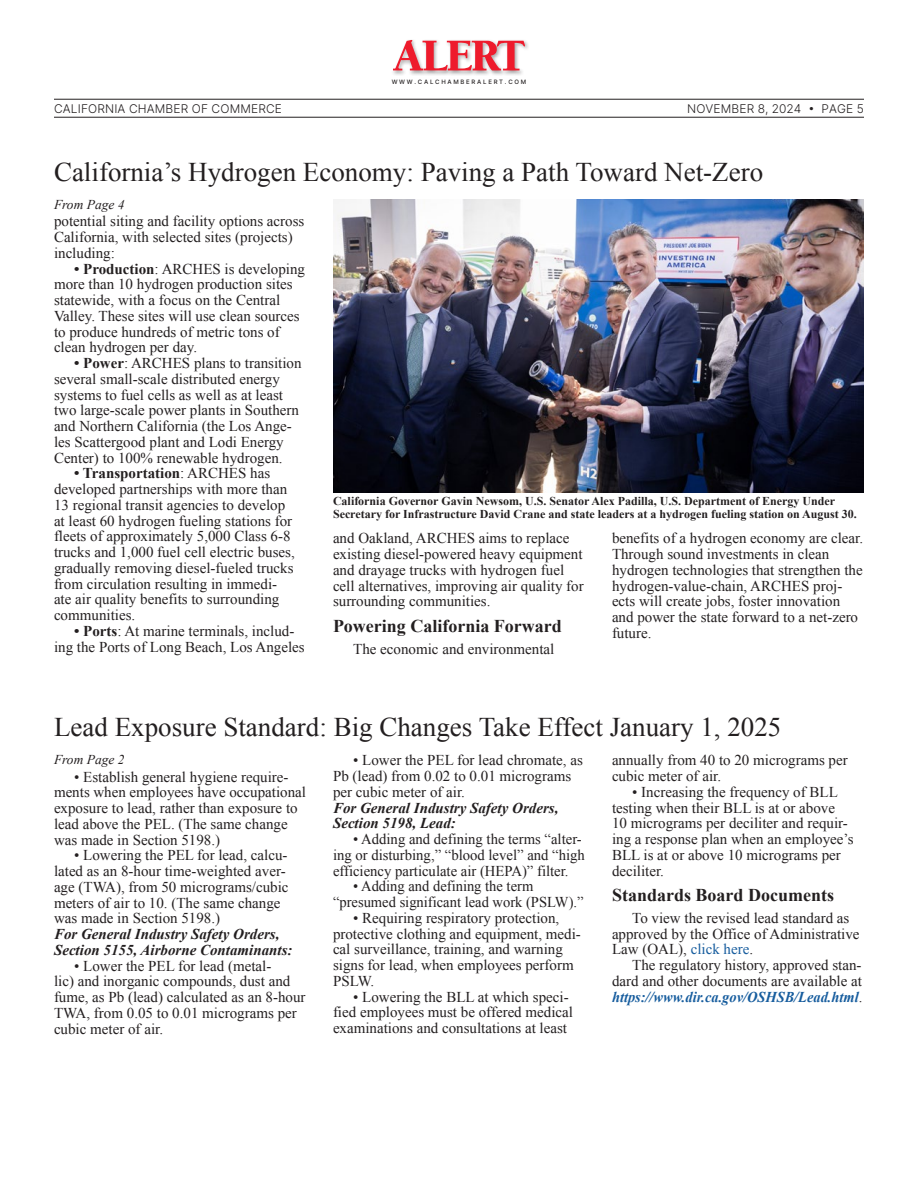
<style>
.page{position:relative;width:918px;height:1188px;background:#fff}
.page>*{position:absolute;margin:0;border:0;box-sizing:border-box;transform-origin:0 0}
._18_18_head{font:27px "Times New Roman";color:#231f20}
.subhead{font:700 18px "Times New Roman";color:#231f20}
.Body{font:15px/15.8px "Times New Roman";color:#231f20}
.Bold_to{font:15px/15.8px "Times New Roman";color:#231f20}
.Sub-Head_two{font:italic 700 15px/15.8px "Times New Roman";color:#231f20}
.From_Page{font:italic 13.5px "Times New Roman";color:#231f20}
.t1{font:700 12px/12.8px "Times New Roman";color:#231f20}
.t2{font:12px "Inter";letter-spacing:.01em;color:#231f20}
.t3{font:6px "Inter";letter-spacing:.29em;color:#231f20}
.s1{font-weight:700}
.s2{color:#175d9e}
.s3{font-weight:700;font-style:italic;color:#175d9e}
</style>
<div class="page">
<hr style="left:54px;top:99px;width:810px;height:1px;background:#231f20">
<hr style="left:54px;top:117px;width:810px;height:1px;background:#231f20">
<div style="left:391px;top:38px;width:139px;height:37px;background:#231f20;opacity:.4"></div>
<svg style="left:393px;top:40px;width:133px;height:30px"></svg>
<img style="left:333px;top:200px;width:531px;height:292px">
<p class="t3" style="left:392px;top:77px;width:136px">WWW.CALCHAMBERALERT.COM</p>
<p class="t2" style="left:54px;top:100px;width:229px">CALIFORNIA CHAMBER OF COMMERCE</p>
<p class="t2" style="left:687px;top:100px;width:178px">NOVEMBER 8, 2024 • PAGE 5</p>
<p class="_18_18_head" style="left:54px;top:154px;width:711px">California’s Hydrogen Economy: Paving a Path Toward Net-Zero</p>
<p class="From_Page" style="left:54px;top:195px;width:72px">From Page 4</p>
<p class="Body" style="left:54px;top:213px;width:252px">potential siting and facility options across<br>California, with selected sites (projects) including:</p>
<p class="Bold_to" style="left:54px;top:261px;width:253px;text-indent:20px"><span class="s1">• Production</span>: ARCHES is developing more than 10 hydrogen production sites statewide, with a focus on the Central Valley. These sites will use clean sources to produce hundreds of metric tons of clean hydrogen per day.</p>
<p class="Bold_to" style="left:54px;top:355px;width:249px;text-indent:20px"><span class="s1">• Power</span>: ARCHES plans to transition several small-scale distributed energy systems to fuel cells as well as at least two large-scale power plants in Southern and Northern California (the Los Ange&shy;les Scattergood plant and Lodi Energy Center) to 100% renewable hydrogen.</p>
<p class="Bold_to" style="left:54px;top:465px;width:242px;text-indent:20px"><span class="s1">• Transportation</span>: ARCHES has developed partnerships with more than 13 regional transit agencies to develop at least 60 hydrogen fueling stations for fleets of approximately 5,000 Class 6-8 trucks and 1,000 fuel cell electric buses, gradually removing diesel-fueled trucks from circulation resulting in immedi&shy;ate air quality benefits to surrounding communities.</p>
<p class="Bold_to" style="left:54px;top:623px;width:252px;text-indent:20px"><span class="s1">• Ports</span>: At marine terminals, includ&shy;ing the Ports of Long Beach, Los Angeles</p>
<p class="t1" style="left:333px;top:494px;width:525px">California Governor Gavin Newsom, U.S. Senator Alex Padilla, U.S. Department of Energy Under<br>Secretary for Infrastructure David Crane and state leaders at a hydrogen fueling station on August 30.</p>
<p class="Bold_to" style="left:333px;top:530px;width:252px">and Oakland, ARCHES aims to replace existing diesel-powered heavy equipment and drayage trucks with hydrogen fuel cell alternatives, improving air quality for surrounding communities.</p>
<p class="subhead" style="left:333px;top:614px;width:230px">Powering California Forward</p>
<p class="Body" style="left:353px;top:641px;width:203px">The economic and environmental</p>
<p class="Body" style="left:612px;top:530px;width:253px">benefits of a hydrogen economy are clear.<br>Through sound investments in clean hydrogen technologies that strengthen the hydrogen-value-chain, ARCHES proj&shy;ects will create jobs, foster innovation and power the state forward to a net-zero future.</p>
<p class="_18_18_head" style="left:54px;top:709px;width:729px">Lead Exposure Standard: Big Changes Take Effect January 1, 2025</p>
<p class="From_Page" style="left:54px;top:750px;width:72px">From Page 2</p>
<p class="Body" style="left:54px;top:768px;width:254px;text-indent:20px">• Establish general hygiene require&shy;ments when employees have occupational exposure to lead, rather than exposure to lead above the PEL. (The same change was made in Section 5198.)</p>
<p class="Body" style="left:54px;top:847px;width:236px;text-indent:20px">• Lowering the PEL for lead, calcu&shy;lated as an 8-hour time-weighted aver&shy;age (TWA), from 50 micrograms/cubic meters of air to 10. (The same change was made in Section 5198.)</p>
<p class="Sub-Head_two" style="left:54px;top:926px;width:240px">For General Industry Safety Orders,<br>Section 5155, Airborne Contaminants:</p>
<p class="Body" style="left:54px;top:957px;width:253px;text-indent:20px">• Lower the PEL for lead (metal-<br>lic) and inorganic compounds, dust and fume, as Pb (lead) calculated as an 8-hour TWA, from 0.05 to 0.01 micrograms per cubic meter of air.</p>
<p class="Body" style="left:333px;top:752px;width:251px;text-indent:20px">• Lower the PEL for lead chromate, as<br>Pb (lead) from 0.02 to 0.01 micrograms per cubic meter of air.</p>
<p class="Sub-Head_two" style="left:333px;top:799px;width:227px">For General Industry Safety Orders,<br>Section 5198, Lead:</p>
<p class="Body" style="left:333px;top:831px;width:253px;text-indent:20px">• Adding and defining the terms “alter&shy;ing or disturbing,” “blood level” and “high efficiency particulate air (HEPA)” filter.</p>
<p class="Body" style="left:333px;top:878px;width:252px;text-indent:20px">• Adding and defining the term “presumed significant lead work (PSLW).”</p>
<p class="Body" style="left:333px;top:910px;width:249px;text-indent:20px">• Requiring respiratory protection, protective clothing and equipment, medi&shy;cal surveillance, training, and warning signs for lead, when employees perform PSLW.</p>
<p class="Body" style="left:333px;top:988px;width:242px;text-indent:20px">• Lowering the BLL at which speci&shy;fied employees must be offered medical examinations and consultations at least</p>
<p class="Body" style="left:612px;top:752px;width:237px">annually from 40 to 20 micrograms per cubic meter of air.</p>
<p class="Body" style="left:612px;top:784px;width:243px;text-indent:20px">• Increasing the frequency of BLL testing when their BLL is at or above<br>10 micrograms per deciliter and requir&shy;ing a response plan when an employee’s<br>BLL is at or above 10 micrograms per deciliter.</p>
<p class="subhead" style="left:612px;top:883px;width:224px">Standards Board Documents</p>
<p class="Body" style="left:612px;top:910px;width:249px;text-indent:20px">To view the revised lead standard as approved by the Office of Administrative<br>Law (OAL), <span class="s2">click here</span>.</p>
<p class="Body" style="left:612px;top:957px;width:252px;text-align:justify;text-indent:20px">The regulatory history, approved stan&shy;dard and other documents are available at <span class="s3">https://www.dir.ca.gov/OSHSB/Lead.html</span>.</p>
</div>
